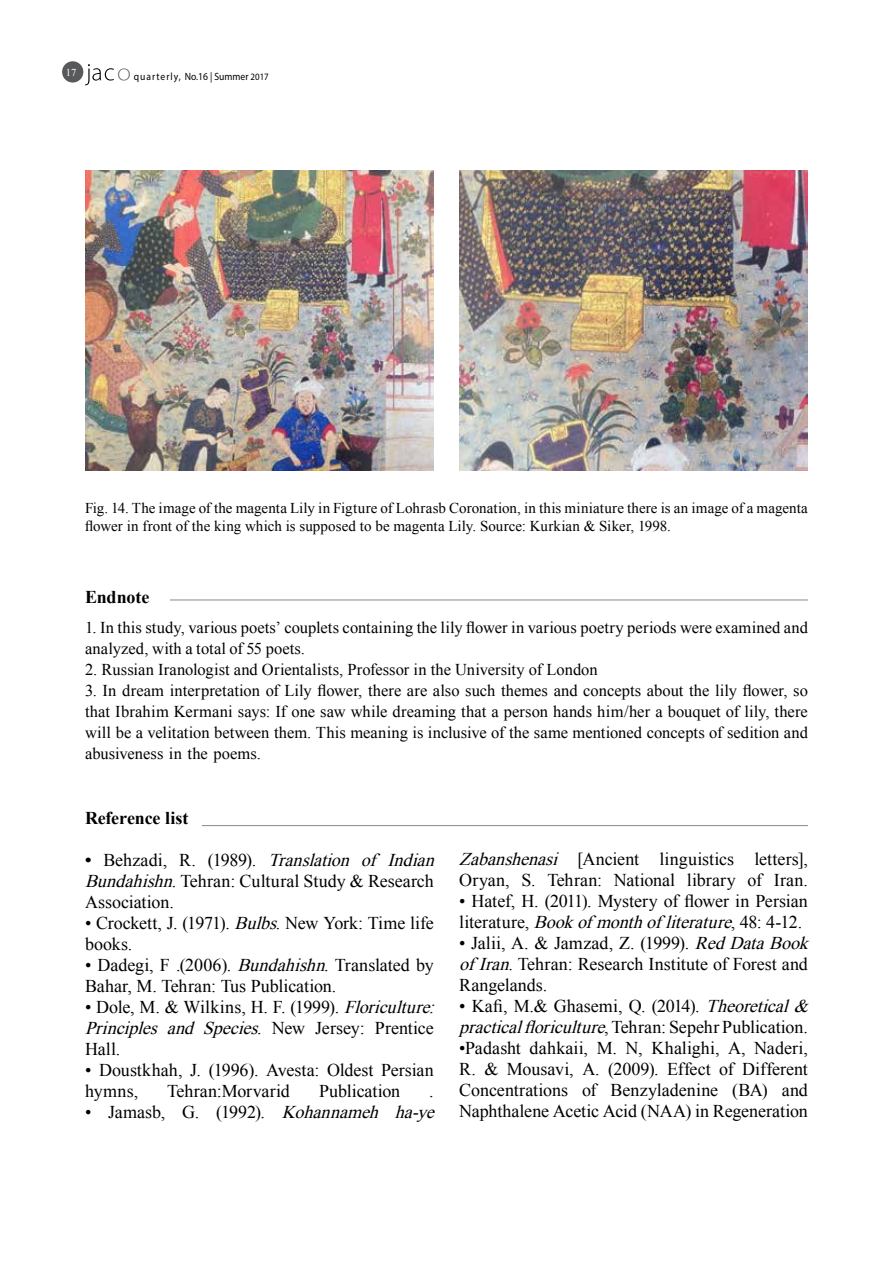
<style>
.page{position:relative;width:893px;height:1263px;background:#fff}
.page>*{position:absolute;margin:0;border:0;box-sizing:border-box;transform-origin:0 0}
.t1{font:18px/21px "Times New Roman";color:#000}
.t2{font:italic 18px "Times New Roman";color:#000}
.t3{font:700 18px "Times New Roman";letter-spacing:-.01em;color:#000}
.t4{font:16.5px/21px "Times New Roman";letter-spacing:.005em;color:#000}
.t5{font:15px/18px "Times New Roman";letter-spacing:.005em;color:#000}
.t6{font:10.5px "Myriad Pro";letter-spacing:.095em;color:#000;scale:.92 1}
.t7{font:10.5px "Times New Roman";color:#fff}
.s1{font-size:9.75px}
.s2{font-style:italic}
.s3{font-style:normal}
</style>
<div class="page">
<svg style="left:85px;top:64px;width:45px;height:21px"></svg>
<hr style="left:170px;top:599px;width:638px;height:1px;background:#939598">
<div style="left:62px;top:61px;width:21px;height:22px;background:#58595b;border-radius:50%"></div>
<img style="left:85px;top:170px;width:348px;height:301px">
<img style="left:459px;top:170px;width:349px;height:301px">
<hr style="left:202px;top:825px;width:606px;height:1px;background:#939598">
<p class="t7" style="left:66px;top:65px;width:12px">17</p>
<p class="t6" style="left:134px;top:70px;width:148px">quarterly, No.16 | Summer <span class="s1">2017</span></p>
<p class="t5" style="left:85px;top:499px;width:724px">Fig. 14. The image of the magenta Lily in Figture of Lohrasb Coronation in, this miniature there is an image of a magenta flower in front of the king which is supposed to be magenta Lily. Source: Kurkian &amp; Siker, 1998.</p>
<p class="t3" style="left:85px;top:585px;width:66px">Endnote</p>
<p class="t4" style="left:85px;top:616px;width:724px">1. In this study, various poets’ couplets containing the lily flower in various poetry periods were examined and analyzed, with a total of 55 poets.</p>
<p class="t4" style="left:85px;top:658px;width:514px">2. Russian Iranologist and Orientalists, Professor in the University of London</p>
<p class="t4" style="left:85px;top:679px;width:724px;text-align:justify">3. In dream interpretation of Lily flower, there are also such themes and concepts about the lily flower, so that Ibrahim Kermani says: If one saw while dreaming that a person hands him/her a bouquet of lily, there will be a velitation between them. This meaning is inclusive of the same mentioned concepts of sedition and abusiveness in the poems.</p>
<p class="t3" style="left:85px;top:805px;width:105px">Reference list</p>
<p class="t3" style="left:85px;top:847px;width:8px">•</p>
<p class="t1" style="left:103px;top:849px;width:65px">Behzadi,</p>
<p class="t1" style="left:179px;top:849px;width:18px">R.</p>
<p class="t1" style="left:208px;top:849px;width:50px">(1989 .)</p>
<p class="t2" style="left:268px;top:848px;width:110px">Translation of</p>
<p class="t2" style="left:387px;top:848px;width:54px">Indian</p>
<p class="t1" style="left:172px;top:870px;width:263px">. Tehran: Cultural Study &amp; Research</p>
<p class="t2" style="left:85px;top:869px;width:95px">Bundahishn</p>
<p class="t1" style="left:85px;top:891px;width:90px">Association.</p>
<p class="t1" style="left:85px;top:912px;width:199px">• C r o c k e t t (.J, 1 9 7 1 .) <span class="s2">Bulbs </span>books.</p>
<p class="t1" style="left:276px;top:912px;width:159px">. New York: Time life</p>
<p class="t1" style="left:85px;top:954px;width:253px">• D a d e g i (.F, 2 0 0 6 .) <span class="s2">Bundahishn<br></span>Bahar M, . Tehran: Tus Publication.</p>
<p class="t1" style="left:324px;top:954px;width:111px">. Translated by</p>
<p class="t1" style="left:85px;top:996px;width:352px;text-align:right">• D o l e M, . &amp; W i l k i n s H, (.F. 1 9 9 9 .) <span class="s2">Floriculture<br></span>Prentice</p>
<p class="t2" style="left:429px;top:995px;width:13px">:</p>
<p class="t2" style="left:85px;top:1016px;width:222px">Principles and Species <span class="s3">N e w</span></p>
<p class="t1" style="left:315px;top:1017px;width:51px">Jersey:</p>
<p class="t1" style="left:257px;top:1017px;width:6px">.</p>
<p class="t1" style="left:85px;top:1038px;width:37px">Hall.</p>
<p class="t1" style="left:85px;top:1059px;width:350px;text-align:right">• Doustkhah .J, (1996 .) Avesta: Oldest Persian .</p>
<p class="t1" style="left:85px;top:1080px;width:55px">hymns,</p>
<p class="t1" style="left:167px;top:1080px;width:124px">Tehran:Morvarid</p>
<p class="t1" style="left:319px;top:1080px;width:83px">Publication</p>
<p class="t1" style="left:85px;top:1101px;width:8px">•</p>
<p class="t1" style="left:108px;top:1101px;width:58px">Jamasb,</p>
<p class="t1" style="left:182px;top:1101px;width:19px">G.</p>
<p class="t1" style="left:216px;top:1101px;width:50px">(1992 .)</p>
<p class="t2" style="left:282px;top:1100px;width:104px">Kohannameh</p>
<p class="t2" style="left:395px;top:1100px;width:47px">ha ye</p>
<p class="t2" style="left:412px;top:1100px;width:14px">-</p>
<p class="t2" style="left:459px;top:847px;width:106px">Zabanshenasi</p>
<p class="t1" style="left:577px;top:848px;width:63px">[Ancient</p>
<p class="t1" style="left:659px;top:848px;width:76px">linguistics</p>
<p class="t1" style="left:754px;top:848px;width:55px">letters ,[</p>
<p class="t1" style="left:547px;top:869px;width:56px">Tehran:</p>
<p class="t1" style="left:614px;top:869px;width:63px">National</p>
<p class="t1" style="left:687px;top:869px;width:50px">library</p>
<p class="t1" style="left:748px;top:869px;width:16px">of</p>
<p class="t1" style="left:459px;top:869px;width:52px">Oryan,</p>
<p class="t1" style="left:731px;top:890px;width:79px;text-indent:-271px">• Hatef H, (. 2011 .) Mystery of flower in Persian , 48: 4-12.</p>
<p class="t1" style="left:521px;top:869px;width:16px">.S</p>
<p class="t1" style="left:774px;top:869px;width:36px">Iran.</p>
<p class="t2" style="left:459px;top:910px;width:280px"><span class="s3">l i t e r a t u r e ,</span> Book of month of literature</p>
<p class="t1" style="left:508px;top:932px;width:307px;text-indent:-49px">• J a l i i A, . &amp; J a m z a d Z, (. 1 9 9 9 .) <span class="s2">Red Data Book </span>. Tehran: Research Institute of Forest and</p>
<p class="t2" style="left:459px;top:952px;width:57px">of Iran</p>
<p class="t1" style="left:459px;top:974px;width:90px">Rangelands.</p>
<p class="t1" style="left:604px;top:995px;width:212px;text-indent:-145px">• K a fi M, . &amp; G h a s e m i Q, (. 2 0 1 4 .) <span class="s2">Theoretical &amp; </span>, Tehran: Sepehr Publication.</p>
<p class="t2" style="left:459px;top:1015px;width:70px">practical</p>
<p class="t2" style="left:524px;top:1015px;width:88px">floriculture</p>
<p class="t1" style="left:459px;top:1037px;width:63px">•Padasht</p>
<p class="t1" style="left:530px;top:1037px;width:115px">dahkaii M, N. ,</p>
<p class="t1" style="left:651px;top:1037px;width:96px">Khalighi A, ,</p>
<p class="t1" style="left:754px;top:1037px;width:55px">Naderi,</p>
<p class="t1" style="left:459px;top:1058px;width:18px">R.</p>
<p class="t1" style="left:484px;top:1058px;width:16px">&amp;</p>
<p class="t1" style="left:507px;top:1058px;width:94px">Mousavi A, .</p>
<p class="t1" style="left:608px;top:1058px;width:52px">(2009 .)</p>
<p class="t1" style="left:667px;top:1058px;width:45px">Effect</p>
<p class="t1" style="left:742px;top:1058px;width:67px">Different</p>
<p class="t1" style="left:719px;top:1058px;width:16px">of</p>
<p class="t1" style="left:459px;top:1079px;width:350px">Concentrations<br>Naphthalene Acetic Acid (NAA) in Regeneration</p>
<p class="t1" style="left:610px;top:1079px;width:109px">Benzyladenine</p>
<p class="t1" style="left:732px;top:1079px;width:37px">(BA)</p>
<p class="t1" style="left:782px;top:1079px;width:28px">and</p>
<p class="t1" style="left:582px;top:1079px;width:16px">of</p>
</div>
